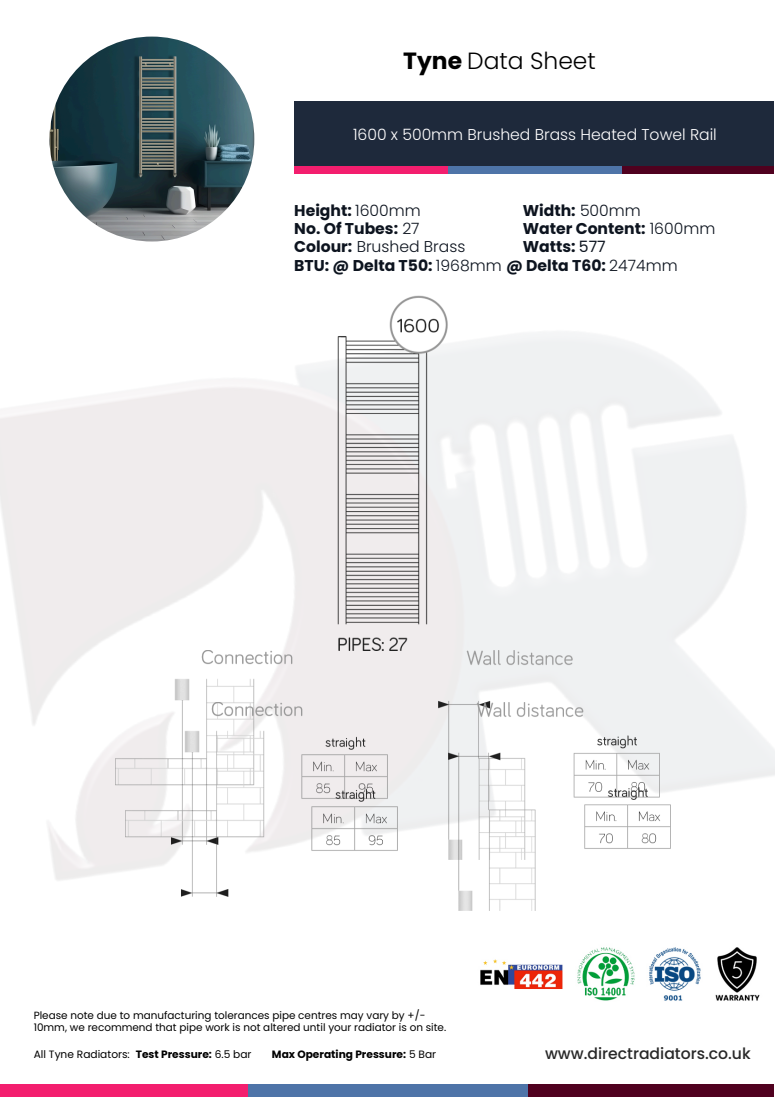
<style>
.page{position:relative;width:775px;height:1097px;background:#fff}
.page>*{position:absolute;margin:0;border:0;box-sizing:border-box;transform-origin:0 0}
.t1{font:300 23.44px "Poppins";color:#000}
.t2{font:700 15.62px/18.2px "Poppins";color:#0d141f}
.t3{font:300 15.62px "Poppins";color:#fffeff}
.t4{font:500 15.62px "Poppins";color:#282828}
.t5{font:10.62px "Poppins";color:#000}
.t6{font:700 10.62px "Poppins";color:#000}
.t7{font:10.44px/12.2px "Poppins";color:#000}
.s1{font-weight:700}
.s2{font-weight:300}
.s3{font-weight:400}
</style>
<div class="page">
<div style="left:294px;top:101px;width:480px;height:66px;background:#1e293b"></div>
<div style="left:294px;top:166px;width:154px;height:8px;background:#f31e6e"></div>
<div style="left:621px;top:166px;width:153px;height:8px;background:#50011f"></div>
<div style="left:448px;top:166px;width:173px;height:8px;background:#4e74a8"></div>
<img style="left:0;top:332px;width:775px;height:579px">
<div style="left:0;top:1084px;width:248px;height:12px;background:#f31e6e"></div>
<div style="left:527px;top:1084px;width:247px;height:12px;background:#50011f"></div>
<div style="left:248px;top:1084px;width:279px;height:12px;background:#4e74a8"></div>
<img style="left:480px;top:947px;width:280px;height:54px">
<img style="left:49px;top:37px;width:205px;height:204px;border-radius:50%">
<img style="left:115px;top:650px;width:272px;height:195px">
<img style="left:438px;top:650px;width:222px;height:209px">
<img style="left:316px;top:295px;width:175px;height:355px">
<img style="left:126px;top:702px;width:272px;height:194px">
<img style="left:449px;top:702px;width:221px;height:208px">
<p class="t1" style="left:403px;top:45px;width:194px"><span class="s1">Tyne</span> Data Sheet</p>
<p class="t3" style="left:353px;top:123px;width:365px">1600 x 500mm Brushed Brass Heated Towel Rail</p>
<p class="t2" style="left:523px;top:201px;width:194px">Width: <span class="s2">500mm<br></span>Water Content: <span class="s2">1600mm<br></span>Watts: <span class="s3">577</span></p>
<h2 class="t2" style="left:294px;top:201px;width:385px">Height: <span class="s2">1600mm<br></span>No. Of Tubes: <span class="s2">27<br></span>Colour: <span class="s2">Brushed Brass<br></span>BTU: @ Delta T50: <span class="s2">1968mm</span> @ Delta T60: <span class="s2">2474mm</span></h2>
<h1 class="t7" style="left:34px;top:1009px;width:414px">Please note due to manufacturing tolerances pipe centres may vary by +/-<br>10mm, we recommend that pipe work is not altered until your radiator is on site.</h1>
<p class="t5" style="left:34px;top:1047px;width:219px">All Tyne Radiators: <span class="s1">Test Pressure:</span> 6.5 bar</p>
<p class="t6" style="left:272px;top:1047px;width:166px">Max Operating Pressure: <span class="s3">5 Bar</span></p>
<p class="t4" style="left:545px;top:1042px;width:207px">www.directradiators.co.uk</p>
</div>
